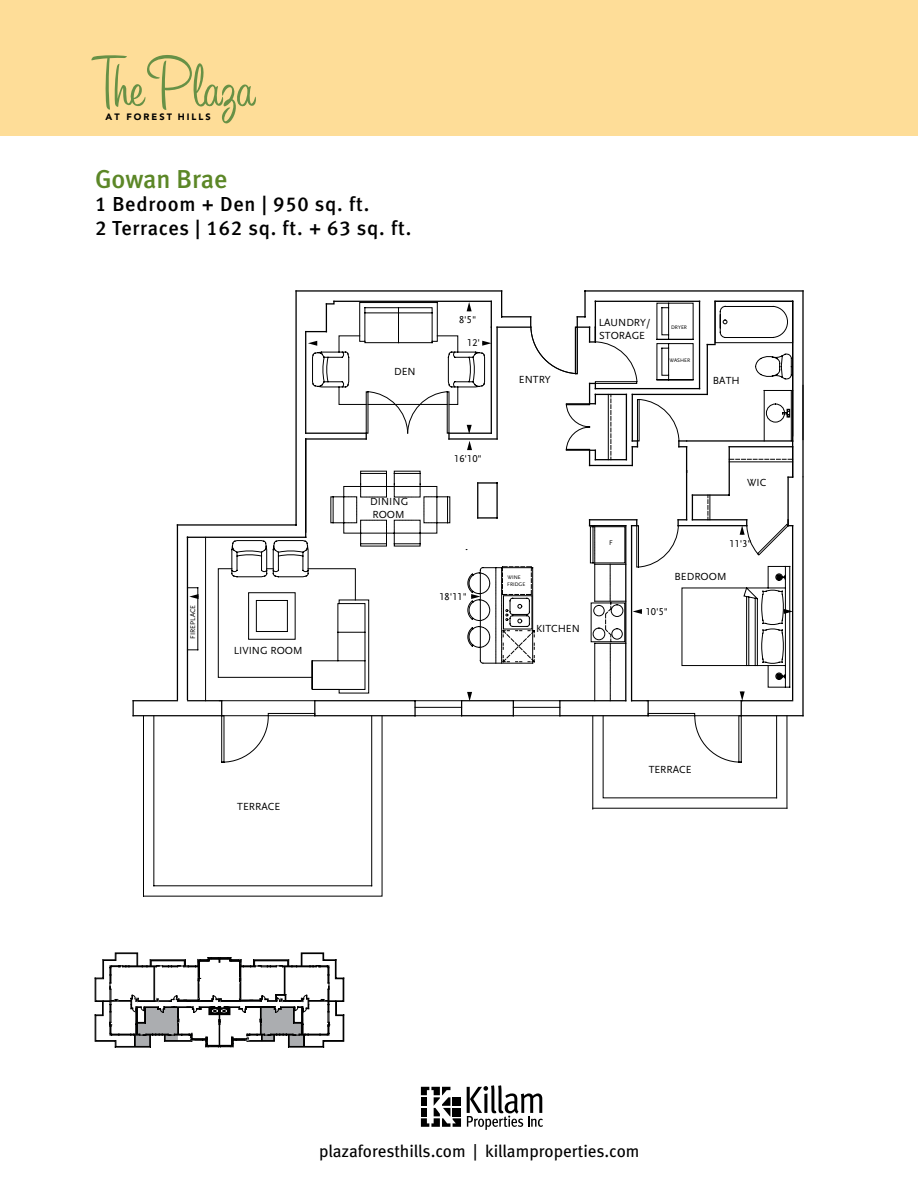
<style>
.page{position:relative;width:918px;height:1188px;background:#fff}
.page>*{position:absolute;margin:0;border:0;box-sizing:border-box;transform-origin:0 0}
.t1{font:73.5px "Sign Painter House Casual";letter-spacing:-.005em;color:#679146}
.t2{font:25.95px "Meta Medium LF";color:#5c8727}
.t3{font:20.25px/23.4px "Meta Medium LF";letter-spacing:.04em;color:#000}
.t4{font:17.1px "Meta";letter-spacing:-.005em;color:#000}
.t5{font:10.8px/13.2px "Scala Sans LF";color:#000}
.t6{font:10.35px "Scala Sans LF";color:#000}
.t7{font:900 9.15px "Avenir";letter-spacing:.22em;color:#000}
.t8{font:7.05px "Scala Sans LF";color:#000}
.t9{font:5.4px/6.4px "Scala Sans LF";color:#000}
</style>
<div class="page">
<div style="left:0;top:0;width:918px;height:136px;background:#fedd98"></div>
<svg style="left:748px;top:555px;width:42px;height:133px"></svg>
<hr style="left:296px;top:290px;width:206px;height:2px;background:#000">
<hr style="left:792px;top:526px;width:1px;height:174px;background:#000">
<hr style="left:802px;top:477px;width:2px;height:239px;background:#000">
<hr style="left:593px;top:808px;width:194px;height:1px;background:#000">
<hr style="left:585px;top:290px;width:218px;height:2px;background:#000">
<svg style="left:143px;top:716px;width:634px;height:180px"></svg>
<hr style="left:315px;top:715px;width:100px;height:1px;background:#000">
<hr style="left:133px;top:700px;width:44px;height:1px;background:#000">
<hr style="left:133px;top:715px;width:89px;height:1px;background:#000">
<svg style="left:414px;top:701px;width:2px;height:14px"></svg>
<hr style="left:415px;top:707px;width:47px;height:1px;background:#000">
<hr style="left:415px;top:715px;width:47px;height:1px;background:#000">
<hr style="left:560px;top:715px;width:88px;height:1px;background:#000">
<hr style="left:741px;top:700px;width:52px;height:1px;background:#000">
<hr style="left:741px;top:715px;width:62px;height:1px;background:#000">
<hr style="left:787px;top:477px;width:2px;height:49px;background:#000">
<svg style="left:133px;top:701px;width:1px;height:14px"></svg>
<hr style="left:787px;top:716px;width:1px;height:92px;background:#000">
<hr style="left:776px;top:716px;width:1px;height:82px;background:#000">
<hr style="left:802px;top:291px;width:2px;height:186px;background:#000">
<hr style="left:295px;top:291px;width:2px;height:234px;background:#000">
<svg style="left:314px;top:701px;width:1px;height:12px"></svg>
<svg style="left:221px;top:701px;width:48px;height:62px"></svg>
<hr style="left:222px;top:715px;width:46px;height:1px;background:#000">
<div style="left:268px;top:713px;width:47px;height:3px;border:1px solid #000"></div>
<svg style="left:176px;top:300px;width:572px;height:401px"></svg>
<svg style="left:467px;top:441px;width:5px;height:9px"></svg>
<svg style="left:461px;top:517px;width:165px;height:199px"></svg>
<svg style="left:187px;top:588px;width:12px;height:11px"></svg>
<svg style="left:632px;top:691px;width:113px;height:72px"></svg>
<svg style="left:740px;top:520px;width:53px;height:35px"></svg>
<svg style="left:784px;top:609px;width:8px;height:5px"></svg>
<svg style="left:633px;top:609px;width:9px;height:5px"></svg>
<svg style="left:467px;top:425px;width:5px;height:9px"></svg>
<svg style="left:467px;top:302px;width:5px;height:9px"></svg>
<svg style="left:478px;top:291px;width:315px;height:193px"></svg>
<svg style="left:308px;top:341px;width:9px;height:5px"></svg>
<svg style="left:467px;top:1085px;width:76px;height:45px"></svg>
<svg style="left:421px;top:1087px;width:40px;height:40px"></svg>
<div style="left:453px;top:1097px;width:8px;height:9px;background:#000"></div>
<svg style="left:95px;top:953px;width:249px;height:94px"></svg>
<h1 class="t1" style="left:91px;top:43px;width:165px">The Plaza</h1>
<p class="t7" style="left:106px;top:111px;width:107px">AT FOREST HILLS</p>
<h2 class="t2" style="left:95px;top:164px;width:134px">Gowan Brae</h2>
<h3 class="t3" style="left:95px;top:192px;width:318px">1 Bedroom + Den | 950 sq. ft.<br>2 Terraces | 162 sq. ft. + 63 sq. ft.</h3>
<p class="t8" style="left:189px;top:639px;width:35px;rotate:-90deg">FIREPLACE</p>
<p class="t5" style="left:234px;top:644px;width:70px">LIVING ROOM</p>
<p class="t5" style="left:394px;top:365px;width:23px">DEN</p>
<p class="t6" style="left:459px;top:314px;width:19px">8'5"</p>
<p class="t6" style="left:467px;top:337px;width:14px">12'</p>
<p class="t5" style="left:519px;top:373px;width:33px">ENTRY</p>
<p class="t5" style="left:599px;top:316px;width:53px">LAUNDRY/<br>STORAGE</p>
<p class="t9" style="left:671px;top:324px;width:17px">DRYER</p>
<p class="t9" style="left:669px;top:357px;width:22px">WASHER</p>
<p class="t5" style="left:713px;top:374px;width:28px">BATH</p>
<p class="t5" style="left:370px;top:495px;width:40px">DINING<br>ROOM</p>
<p class="t6" style="left:454px;top:453px;width:29px">16'10"</p>
<p class="t6" style="left:439px;top:591px;width:29px">18'11"</p>
<p class="t9" style="left:507px;top:574px;width:20px">WINE<br>FRIDGE</p>
<p class="t5" style="left:536px;top:622px;width:45px">KITCHEN</p>
<p class="t8" style="left:609px;top:539px;width:5px">F</p>
<p class="t5" style="left:747px;top:476px;width:21px">WIC</p>
<p class="t6" style="left:730px;top:538px;width:24px">11'3"</p>
<p class="t5" style="left:675px;top:570px;width:53px">BEDROOM</p>
<p class="t6" style="left:646px;top:606px;width:24px">10'5"</p>
<p class="t5" style="left:237px;top:800px;width:44px">TERRACE</p>
<p class="t5" style="left:649px;top:763px;width:44px">TERRACE</p>
<h3 class="t4" style="left:319px;top:1141px;width:322px">plazaforesthills.com | killamproperties.com</h3>
</div>
